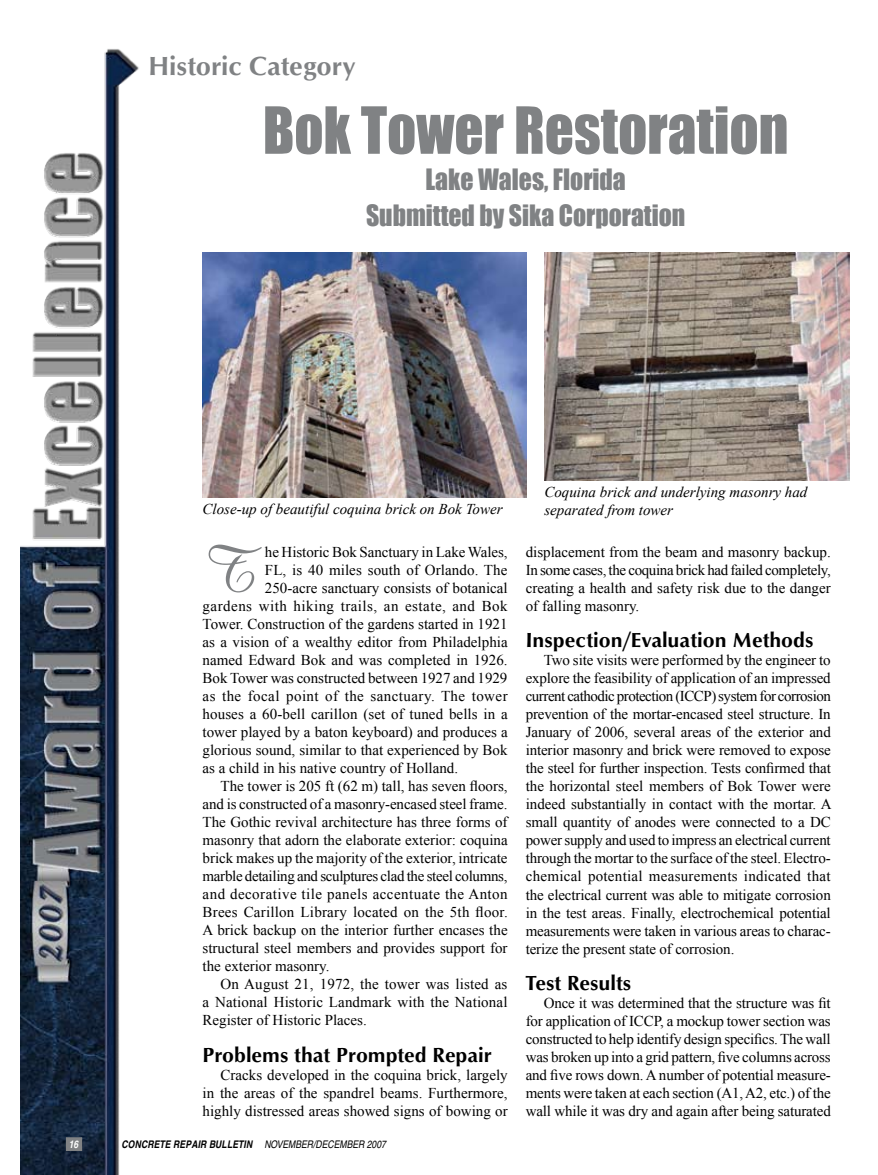
<style>
.page{position:relative;width:878px;height:1175px;background:#fff}
.page>*{position:absolute;margin:0;border:0;box-sizing:border-box;transform-origin:0 0}
.t1{font:64.8px "Amazone BT";color:#808284}
.t2{font:60px "Impact";color:#808284;scale:.95 1}
.t3{font:27px/36px "Impact";color:#808284;text-align:center;scale:.95 1}
.t4{font:27px "Optimum Bold DTC";color:#808284}
.t5{font:21px "Optimum Bold DTC";color:#000}
.t6{font:15px/18px "Times New Roman";color:#000;text-align:justify}
.t7{font:15px "Times New Roman";letter-spacing:.03em;color:#000}
.t8{font:italic 15px/18px "Times New Roman";color:#000}
.t9{font:15px "Times New Roman";letter-spacing:-.02em;color:#000}
.t10{font:italic 700 condensed 10.5px "Helvetica";letter-spacing:.01em;color:#000}
.t11{font:italic condensed 10.5px "Helvetica";color:#000}
.t12{font:italic 700 condensed 10.5px "Helvetica";color:#fff}
.s1{font-weight:400}
</style>
<div class="page">
<img style="left:20px;top:49px;width:119px;height:1125px">
<img style="left:202px;top:252px;width:324px;height:246px">
<img style="left:544px;top:252px;width:305px;height:229px">
<div style="left:66px;top:1137px;width:16px;height:13px;background:#808284"></div>
<div style="left:66px;top:1137px;width:16px;height:13px;border:1px solid #808284"></div>
<h3 class="t4" style="left:148px;top:50px;width:208px">Historic Category</h3>
<h2 class="t2" style="left:263px;top:84px;width:554px">Bok Tower Restoration</h2>
<h3 class="t3" style="left:366px;top:160px;width:337px">Lake Wales, Florida<br>Submitted by Sika Corporation</h3>
<p class="t8" style="left:202px;top:500px;width:301px">Close-up of beautiful coquina brick on Bok Tower</p>
<h1 class="t1" style="left:202px;top:532px;width:57px">T</h1>
<p class="t6" style="left:265px;top:543px;width:244px">he Historic Bok Sanctuary in Lake Wales,</p>
<p class="t6" style="left:265px;top:561px;width:244px">FL, is 40 miles south of Orlando. The</p>
<p class="t6" style="left:265px;top:579px;width:244px">250-acre sanctuary consists of botanical</p>
<p class="t7" style="left:202px;top:596px;width:306px">gardens with hiking trails, an estate, and Bok</p>
<p class="t6" style="left:202px;top:615px;width:306px">Tower. Construction of the gardens started in 1921</p>
<p class="t6" style="left:202px;top:633px;width:306px">as a vision of a wealthy editor from Philadelphia</p>
<p class="t6" style="left:202px;top:651px;width:306px">named Edward Bok and was completed in 1926.</p>
<p class="t6" style="left:202px;top:669px;width:306px">Bok Tower was constructed between 1927 and 1929</p>
<p class="t7" style="left:202px;top:686px;width:306px">as the focal point of the sanctuary. The tower</p>
<p class="t6" style="left:202px;top:705px;width:306px">houses a 60-bell carillon (set of tuned bells in a</p>
<p class="t6" style="left:202px;top:723px;width:306px">tower played by a baton keyboard) and produces a</p>
<p class="t6" style="left:202px;top:741px;width:306px">glorious sound, similar to that experienced by Bok</p>
<p class="t6" style="left:202px;top:759px;width:257px">as a child in his native country of Holland.</p>
<p class="t6" style="left:220px;top:777px;width:288px">The tower is 205 ft (62 m) tall, has seven floors,</p>
<p class="t6" style="left:202px;top:795px;width:306px">and is constructed of a masonry-encased steel frame.</p>
<p class="t6" style="left:202px;top:813px;width:306px">The Gothic revival architecture has three forms of</p>
<p class="t6" style="left:202px;top:831px;width:306px">masonry that adorn the elaborate exterior: coquina</p>
<p class="t6" style="left:202px;top:849px;width:306px">brick makes up the majority of the exterior, intricate</p>
<p class="t9" style="left:202px;top:866px;width:306px">marble detailing and sculptures clad the steel columns,</p>
<p class="t7" style="left:202px;top:884px;width:306px">and decorative tile panels accentuate the Anton</p>
<p class="t6" style="left:202px;top:903px;width:306px">Brees Carillon Library located on the 5th floor.</p>
<p class="t6" style="left:202px;top:921px;width:306px">A brick backup on the interior further encases the</p>
<p class="t6" style="left:202px;top:939px;width:306px">structural steel members and provides support for</p>
<p class="t6" style="left:202px;top:957px;width:128px">the exterior masonry.</p>
<p class="t6" style="left:220px;top:975px;width:288px">On August 21, 1972, the tower was listed as</p>
<p class="t6" style="left:202px;top:993px;width:306px">a National Historic Landmark with the National</p>
<p class="t6" style="left:202px;top:1011px;width:166px">Register of Historic Places.</p>
<h3 class="t5" style="left:202px;top:1042px;width:290px">Problems that Prompted Repair</h3>
<p class="t6" style="left:202px;top:1065px;width:306px;text-indent:18px">Cracks developed in the coquina brick, largely in the areas of the spandrel beams. Furthermore, highly distressed areas showed signs of bowing or</p>
<p class="t12" style="left:69px;top:1137px;width:11px">16</p>
<p class="t10" style="left:122px;top:1137px;width:220px">CONCRETE REPAIR BULLETIN <span class="s1">NOVEMBER/DECEMBER</span></p>
<p class="t11" style="left:367px;top:1137px;width:21px">2007</p>
<p class="t8" style="left:544px;top:482px;width:264px">Coquina brick and underlying masonry had separated from tower</p>
<p class="t6" style="left:525px;top:542px;width:306px">displacement from the beam and masonry backup.<br>In some cases, the coquina brick had failed completely, creating a health and safety risk due to the danger of falling masonry.</p>
<h3 class="t5" style="left:525px;top:628px;width:289px">Inspection/Evaluation Methods</h3>
<p class="t6" style="left:525px;top:651px;width:307px;text-align:left;text-indent:18px">Two site visits were performed by the engineer to explore the feasibility of application of an impressed current cathodic protection (ICCP) system for corrosion prevention of the mortar-encased steel structure. In January of 2006, several areas of the exterior and interior masonry and brick were removed to expose the steel for further inspection. Tests confirmed that the horizontal steel members of Bok Tower were indeed substantially in contact with the mortar. A small quantity of anodes were connected to a DC power supply and used to impress an electrical current through the mortar to the surface of the steel. Electro&shy;chemical potential measurements indicated that the electrical current was able to mitigate corrosion in the test areas. Finally, electrochemical potential measurements were taken in various areas to charac&shy;terize the present state of corrosion.</p>
<h3 class="t5" style="left:525px;top:970px;width:107px">Test Results</h3>
<p class="t6" style="left:525px;top:993px;width:306px;text-indent:18px">Once it was determined that the structure was fit for application of ICCP, a mockup tower section was constructed to help identify design specifics. The wall was broken up into a grid pattern, five columns across and five rows down. A number of potential measure&shy;ments were taken at each section (A1, A2, etc.) of the wall while it was dry and again after being saturated</p>
</div>
